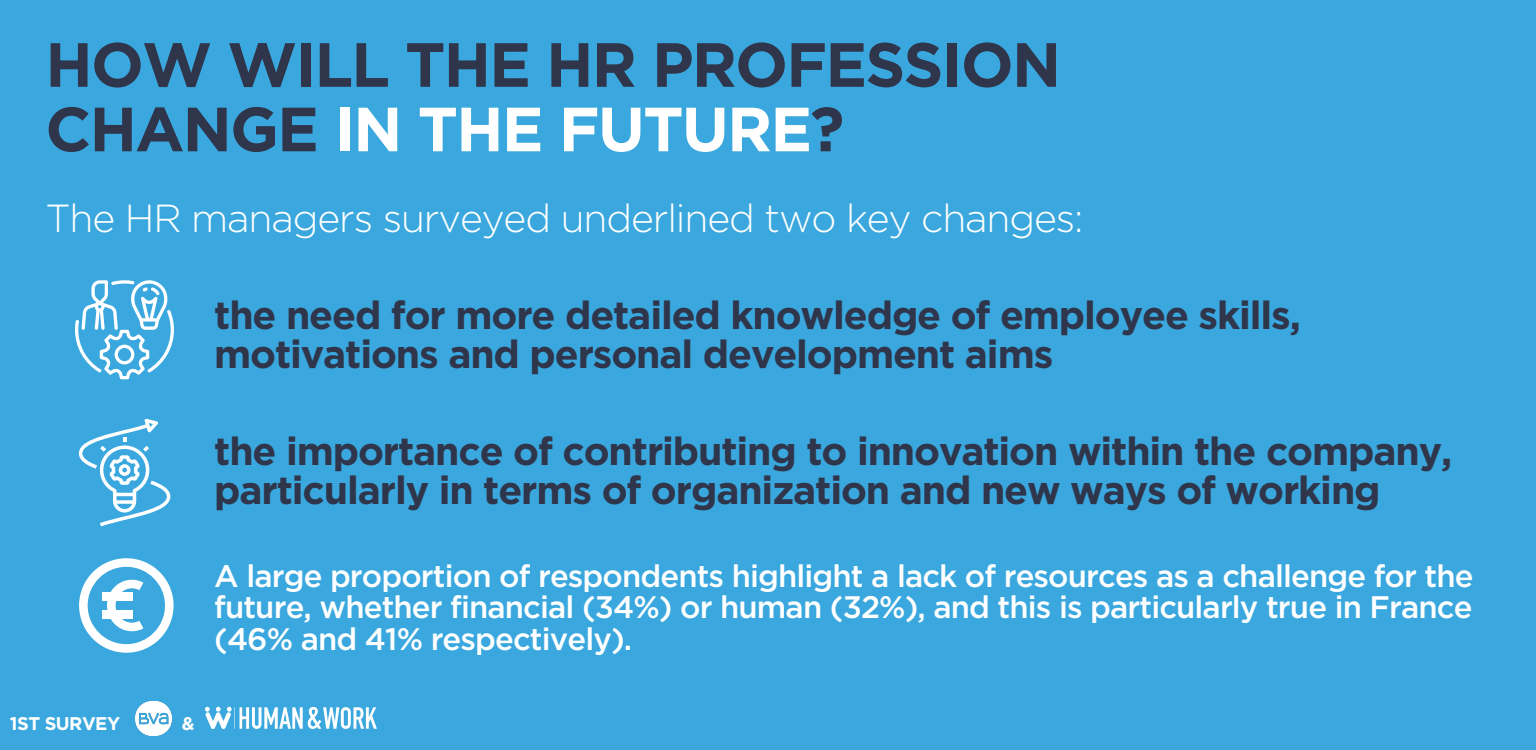
<style>
.page{position:relative;width:1536px;height:750px;background:#3aa8de}
.page>*{position:absolute;margin:0;border:0;box-sizing:border-box;transform-origin:0 0}
.t1{font:700 62.2px/64.4px "Gotham";letter-spacing:-.03em;color:#2f354a}
.t2{font:700 39px/39px "Gotham";letter-spacing:-.03em;color:#2f354a}
.t3{font:300 39px "Gotham";letter-spacing:-.03em;color:#fff}
.t4{font:500 31px/31.6px "Gotham";letter-spacing:-.03em;color:#fff;text-align:justify}
.t5{font:700 18.4px "Gotham";letter-spacing:-.03em;color:#fff}
.s1{color:#fff}
</style>
<div class="page">
<svg style="left:75px;top:280px;width:99px;height:99px"></svg>
<svg style="left:79px;top:419px;width:91px;height:107px"></svg>
<svg style="left:79px;top:558px;width:95px;height:95px"></svg>
<div style="left:103px;top:610px;width:30px;height:8px;background:#fff"></div>
<div style="left:103px;top:593px;width:30px;height:8px;background:#fff"></div>
<img style="left:205px;top:707px;width:171px;height:22px">
<img style="left:135px;top:701px;width:36px;height:35px">
<h1 class="t1" style="left:45px;top:36px;width:1017px">HOW WILL THE HR PROFESSION<br>CHANGE <span class="s1">IN THE FUTURE</span>?</h1>
<p class="t3" style="left:45px;top:201px;width:1040px">The HR managers surveyed underlined two key changes:</p>
<p class="t2" style="left:214px;top:298px;width:1088px">the need for more detailed knowledge of employee skills, motivations and personal development aims</p>
<p class="t2" style="left:214px;top:434px;width:1239px">the importance of contributing to innovation within the company, particularly in terms of organization and new ways of working</p>
<p class="t4" style="left:214px;top:561px;width:1261px">A large proportion of respondents highlight a lack of resources as a challenge for the future, whether financial (34%) or human (32%), and this is particularly true in France (46% and 41% respectively).</p>
<p class="t5" style="left:10px;top:716px;width:112px">1ST SURVEY</p>
<p class="t5" style="left:182px;top:716px;width:14px">&amp;</p>
</div>
